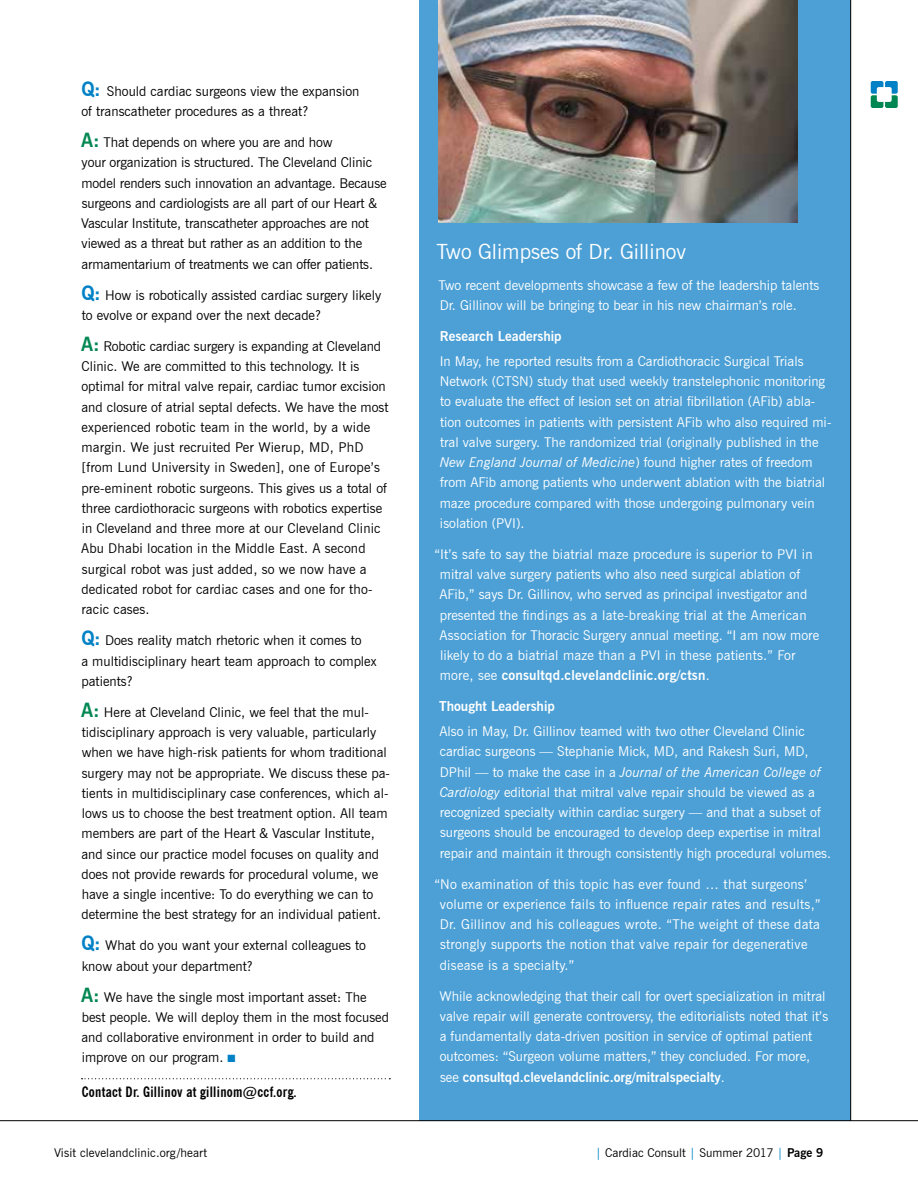
<style>
.page{position:relative;width:918px;height:1188px;background:#fff}
.page>*{position:absolute;margin:0;border:0;box-sizing:border-box;transform-origin:0 0}
.t1{font:21px "News Gothic BT";color:#fff}
.t2{font:700 condensed 14.25px "News Gothic BT";letter-spacing:.02em;color:#000}
.t3{font:13.5px/20.2px "News Gothic BT";color:#000}
.t4{font:13.5px/20.2px "News Gothic BT";color:#fff}
.t5{font:13.5px/20.2px "News Gothic BT";letter-spacing:.02em;color:#fff}
.t6{font:700 13.5px "News Gothic BT";color:#fff}
.t7{font:12px "News Gothic BT";letter-spacing:.01em;color:#000}
.s1{font-weight:700;font-size:19.5px;color:#0081c6}
.s2{font-weight:700;font-size:19.5px;color:#008752}
.s3{color:#0081c6}
.s4{font-style:italic}
.s5{font-weight:700}
</style>
<div class="page">
<div style="left:419px;top:0;width:432px;height:1121px;background:#4ca0d6"></div>
<hr style="left:0;top:1120px;width:918px;height:1px;background:#000">
<hr style="left:850px;top:0;width:1px;height:1121px;background:#000">
<svg style="left:871px;top:81px;width:27px;height:27px"></svg>
<svg style="left:82px;top:1078px;width:308px;height:1px"></svg>
<img style="left:439px;top:0;width:358px;height:223px">
<p class="t3" style="left:81px;top:81px;width:280px"><span class="s1">Q:</span> Should cardiac surgeons view the expansion of transcatheter procedures as a threat?</p>
<p class="t3" style="left:81px;top:132px;width:307px"><span class="s2">A:</span> That depends on where you are and how<br>your organization is structured. The Cleveland Clinic model renders such innovation an advantage. Because surgeons and cardiologists are all part of our Heart &amp; Vascular Institute, transcatheter approaches are not viewed as a threat but rather as an addition to the armamentarium of treatments we can offer patients.</p>
<p class="t3" style="left:81px;top:285px;width:301px"><span class="s1">Q:</span> How is robotically assisted cardiac surgery likely to evolve or expand over the next decade?</p>
<p class="t3" style="left:81px;top:336px;width:309px"><span class="s2">A:</span> Robotic cardiac surgery is expanding at Cleveland Clinic. We are committed to this technology. It is optimal for mitral valve repair, cardiac tumor excision and closure of atrial septal defects. We have the most experienced robotic team in the world, by a wide margin. We just recruited Per Wierup, MD, PhD [from Lund University in Sweden], one of Europe’s pre-eminent robotic surgeons. This gives us a total of three cardiothoracic surgeons with robotics expertise in Cleveland and three more at our Cleveland Clinic Abu Dhabi location in the Middle East. A second surgical robot was just added, so we now have a dedicated robot for cardiac cases and one for tho&shy;racic cases.</p>
<p class="t3" style="left:81px;top:630px;width:297px"><span class="s1">Q:</span> Does reality match rhetoric when it comes to<br>a multidisciplinary heart team approach to complex patients?</p>
<p class="t3" style="left:81px;top:702px;width:310px"><span class="s2">A:</span> Here at Cleveland Clinic, we feel that the mul&shy;tidisciplinary approach is very valuable, particularly when we have high-risk patients for whom traditional surgery may not be appropriate. We discuss these pa&shy;tients in multidisciplinary case conferences, which al&shy;lows us to choose the best treatment option. All team members are part of the Heart &amp; Vascular Institute, and since our practice model focuses on quality and does not provide rewards for procedural volume, we have a single incentive: To do everything we can to determine the best strategy for an individual patient.</p>
<p class="t3" style="left:81px;top:935px;width:286px"><span class="s1">Q:</span> What do you want your external colleagues to know about your department?</p>
<p class="t3" style="left:81px;top:987px;width:309px"><span class="s2">A:</span> We have the single most important asset: The best people. We will deploy them in the most focused and collaborative environment in order to build and improve on our program. <span class="s3">■</span></p>
<p class="t2" style="left:82px;top:1083px;width:216px">Contact Dr. Gillinov at gillinom@ccf.org.</p>
<h1 class="t1" style="left:436px;top:239px;width:251px">Two Glimpses of Dr. Gillinov</h1>
<p class="t4" style="left:439px;top:275px;width:382px">Two recent developments showcase a few of the leadership talents<br>Dr. Gillinov will be bringing to bear in his new chairman’s role.</p>
<p class="t6" style="left:440px;top:328px;width:123px">Research Leadership</p>
<p class="t4" style="left:440px;top:351px;width:393px">In May, he reported results from a Cardiothoracic Surgical Trials Network (CTSN) study that used weekly transtelephonic monitoring to evaluate the effect of lesion set on atrial fibrillation (AFib) abla&shy;tion outcomes in patients with persistent AFib who also required mi&shy;tral valve surgery. The randomized trial (originally published in the <span class="s4">New England Journal of Medicine</span>) found higher rates of freedom from AFib among patients who underwent ablation with the biatrial maze procedure compared with those undergoing pulmonary vein isolation (PVI).</p>
<p class="t4" style="left:439px;top:544px;width:381px;text-indent:-5px">“It’s safe to say the biatrial maze procedure is superior to PVI in mitral valve surgery patients who also need surgical ablation of AFib,” says Dr. Gillinov, who served as principal investigator and presented the findings as a late-breaking trial at the American Association for Thoracic Surgery annual meeting. “I am now more likely to do a biatrial maze than a PVI in these patients.” For more, see <span class="s5">consultqd.clevelandclinic.org/ctsn</span>.</p>
<p class="t6" style="left:439px;top:698px;width:117px">Thought Leadership</p>
<p class="t4" style="left:439px;top:721px;width:393px">Also in May, Dr. Gillinov teamed with two other Cleveland Clinic cardiac surgeons — Stephanie Mick, MD, and Rakesh Suri, MD, DPhil — to make the case in a <span class="s4">Journal of the American College of Cardiology</span> editorial that mitral valve repair should be viewed as a recognized specialty within cardiac surgery — and that a subset of surgeons should be encouraged to develop deep expertise in mitral repair and maintain it through consistently high procedural volumes.</p>
<p class="t5" style="left:440px;top:874px;width:382px;text-indent:-5px">“No examination of this topic has ever found … that surgeons’ volume or experience fails to influence repair rates and results,” Dr. Gillinov and his colleagues wrote. “The weight of these data strongly supports the notion that valve repair for degenerative disease is a specialty.”</p>
<p class="t4" style="left:440px;top:986px;width:390px">While acknowledging that their call for overt specialization in mitral valve repair will generate controversy, the editorialists noted that it’s a fundamentally data-driven position in service of optimal patient outcomes: “Surgeon volume matters,” they concluded. For more, see <span class="s5">consultqd.clevelandclinic.org/mitralspecialty</span>.</p>
<p class="t7" style="left:54px;top:1145px;width:155px">Visit clevelandclinic.org/heart</p>
<p class="t7" style="left:595px;top:1145px;width:230px"><span class="s3">|</span> Cardiac Consult <span class="s3">|</span> Summer 2017 <span class="s3">|</span> <span class="s5">Page 9</span></p>
</div>
